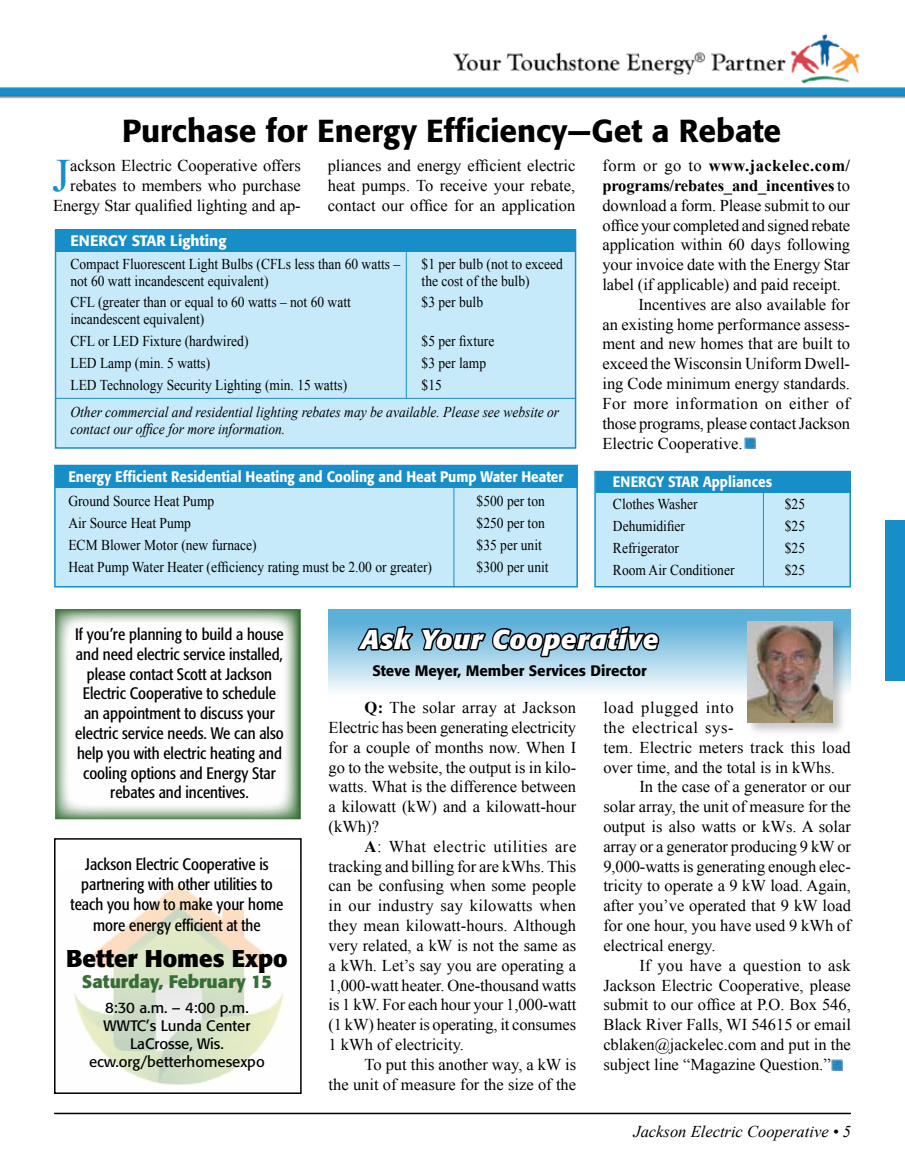
<style>
.page{position:relative;width:905px;height:1175px;background:#fff}
.page>*{position:absolute;margin:0;border:0;box-sizing:border-box;transform-origin:0 0}
.t1{font:46.35px "Times New Roman";color:#188ec8}
.t2{font:500 31.5px "Formata";color:#000}
.t3{font:italic 700 27px "Formata";letter-spacing:.025em;color:#fff}
.t4{font:700 24px "Formata";color:#000}
.t5{font:700 18px "Formata";color:#376e37}
.t6{font:16.5px/19.8px "Times New Roman";color:#000;text-align:justify}
.t7{font:condensed 16.5px/19.8px "Formata";color:#000;text-align:center}
.t8{font:16.5px "Times New Roman";letter-spacing:-.02em;color:#000}
.t9{font:700 16.5px "Times New Roman";letter-spacing:-.01em;color:#000}
.t10{font:italic 16.5px "Times New Roman";color:#000}
.t11{font:16.5px "Times New Roman";letter-spacing:.025em;color:#000}
.t12{font:700 16.5px "Times New Roman";letter-spacing:.03em;color:#000}
.t13{font:16.5px "Times New Roman";letter-spacing:.02em;color:#000}
.t14{font:16.5px "Times New Roman";letter-spacing:.035em;color:#000}
.t15{font:16.5px "Times New Roman";letter-spacing:.04em;color:#000}
.t16{font:15px/21.9px "Times New Roman";color:#000;scale:.9 1}
.t17{font:italic 15px/16.5px "Times New Roman";color:#000;scale:.9 1}
.t18{font:500 15px "Formata";color:#fff;scale:.9 1}
.t19{font:15px/18px "Formata";color:#000;text-align:center}
.t20{font:500 15px "Formata";color:#000}
.t21{font:500 15px "Formata";color:#fff}
.s1{font-weight:400}
.s2{font-weight:700}
</style>
<div class="page">
<svg style="left:55px;top:610px;width:244px;height:209px"></svg>
<img style="left:74px;top:886px;width:209px;height:200px">
<div style="left:594px;top:471px;width:256px;height:116px;background:#c7eafb;border:2px solid #188ec8"></div>
<img style="left:0;top:34px;width:904px;height:65px">
<hr style="left:54px;top:1112px;width:796px;height:2px;background:#000">
<div style="left:885px;top:520px;width:19px;height:160px;background:#188ec8"></div>
<svg style="left:328px;top:609px;width:522px;height:82px;background:#b0d8eb"></svg>
<svg style="left:356px;top:361px;width:304px;height:307px"></svg>
<div style="left:745px;top:620px;width:102px;height:116px;background:#000;opacity:.23"></div>
<img style="left:747px;top:622px;width:85px;height:100px">
<div style="left:55px;top:229px;width:521px;height:220px;background:#c7eafb;border:2px solid #188ec8"></div>
<div style="left:55px;top:229px;width:520px;height:23px;background:#188ec8"></div>
<div style="left:54px;top:465px;width:524px;height:122px;background:#c7eafb;border:2px solid #188ec8"></div>
<div style="left:55px;top:465px;width:522px;height:23px;background:#188ec8"></div>
<div style="left:596px;top:471px;width:254px;height:22px;background:#188ec8"></div>
<hr style="left:56px;top:398px;width:520px;height:1px;background:#188ec8">
<hr style="left:406px;top:252px;width:1px;height:146px;background:#188ec8">
<hr style="left:763px;top:493px;width:1px;height:93px;background:#188ec8">
<hr style="left:453px;top:486px;width:1px;height:101px;background:#188ec8">
<div style="left:54px;top:838px;width:248px;height:256px;border:2px solid #000"></div>
<svg style="left:744px;top:438px;width:11px;height:11px"></svg>
<svg style="left:832px;top:1059px;width:10px;height:11px"></svg>
<h2 class="t2" style="left:122px;top:112px;width:660px">Purchase for Energy Efficiency—Get a Rebate</h2>
<p class="t6" style="left:328px;top:155px;width:249px">pliances and energy efficient electric heat pumps. To receive your rebate, contact our office for an application</p>
<p class="t12" style="left:602px;top:154px;width:249px"><span class="s1">form or go to</span> www.jackelec.com/</p>
<p class="t6" style="left:53px;top:155px;width:249px;text-align:right">ackson Electric Cooperative offers rebates to members who purchase<br>Energy Star qualified lighting and ap-</p>
<h1 class="t1" style="left:52px;top:144px;width:20px">J</h1>
<p class="t9" style="left:602px;top:174px;width:249px">programs/rebates_and_incentives <span class="s1">to</span></p>
<p class="t6" style="left:602px;top:195px;width:249px">download a form. Please submit to our</p>
<p class="t8" style="left:602px;top:214px;width:249px">office your completed and signed rebate</p>
<p class="t6" style="left:602px;top:235px;width:249px">application within 60 days following</p>
<p class="t6" style="left:602px;top:254px;width:249px">your invoice date with the Energy Star</p>
<p class="t6" style="left:602px;top:274px;width:240px">label (if applicable) and paid receipt.</p>
<p class="t6" style="left:638px;top:294px;width:213px">Incentives are also available for</p>
<p class="t6" style="left:602px;top:314px;width:249px">an existing home performance assess-</p>
<p class="t6" style="left:602px;top:334px;width:249px">ment and new homes that are built to</p>
<p class="t6" style="left:602px;top:353px;width:249px">exceed the Wisconsin Uniform Dwell-</p>
<p class="t6" style="left:602px;top:373px;width:249px">ing Code minimum energy standards.</p>
<p class="t11" style="left:602px;top:392px;width:249px">For more information on either of</p>
<p class="t6" style="left:602px;top:413px;width:249px">those programs, please contact Jackson</p>
<p class="t6" style="left:602px;top:433px;width:142px">Electric Cooperative.</p>
<p class="t21" style="left:70px;top:231px;width:157px">ENERGY STAR Lighting</p>
<p class="t16" style="left:70px;top:253px;width:368px">Compact Fluorescent Light Bulbs (CFLs less than 60 watts –</p>
<p class="t16" style="left:421px;top:253px;width:159px">$1 per bulb (not to exceed</p>
<p class="t16" style="left:70px;top:269px;width:221px">not 60 watt incandescent equivalent)</p>
<p class="t16" style="left:421px;top:269px;width:121px">the cost of the bulb)</p>
<p class="t16" style="left:70px;top:291px;width:313px">CFL (greater than or equal to 60 watts – not 60 watt</p>
<p class="t16" style="left:421px;top:291px;width:70px">$3 per bulb</p>
<p class="t16" style="left:70px;top:308px;width:199px">incandescent equivalent)<br>CFL or LED Fixture (hardwired)</p>
<p class="t16" style="left:421px;top:330px;width:82px">$5 per fixture</p>
<p class="t16" style="left:70px;top:351px;width:157px">LED Lamp (min. 5 watts)</p>
<p class="t16" style="left:421px;top:351px;width:73px">$3 per lamp</p>
<p class="t16" style="left:70px;top:373px;width:309px">LED Technology Security Lighting (min. 15 watts)</p>
<p class="t16" style="left:421px;top:373px;width:24px">$15</p>
<p class="t17" style="left:70px;top:403px;width:544px">Other commercial and residential lighting rebates may be available. Please see website or contact our office for more information.</p>
<p class="t18" style="left:68px;top:467px;width:551px">Energy Efficient Residential Heating and Cooling and Heat Pump Water Heater</p>
<p class="t16" style="left:68px;top:490px;width:164px">Ground Source Heat Pump</p>
<p class="t16" style="left:476px;top:490px;width:77px">$500 per ton</p>
<p class="t16" style="left:68px;top:512px;width:138px">Air Source Heat Pump</p>
<p class="t16" style="left:476px;top:512px;width:77px">$250 per ton</p>
<p class="t16" style="left:68px;top:534px;width:211px">ECM Blower Motor (new furnace)</p>
<p class="t16" style="left:476px;top:534px;width:74px">$35 per unit</p>
<p class="t16" style="left:68px;top:556px;width:405px">Heat Pump Water Heater (efficiency rating must be 2.00 or greater)</p>
<p class="t16" style="left:476px;top:556px;width:81px">$300 per unit</p>
<p class="t18" style="left:613px;top:472px;width:178px">ENERGY STAR Appliances</p>
<p class="t16" style="left:613px;top:493px;width:95px">Clothes Washer</p>
<p class="t16" style="left:784px;top:493px;width:24px">$25</p>
<p class="t16" style="left:613px;top:514px;width:81px">Dehumidifier</p>
<p class="t16" style="left:784px;top:514px;width:24px">$25</p>
<p class="t16" style="left:613px;top:536px;width:75px">Refrigerator</p>
<p class="t16" style="left:784px;top:536px;width:24px">$25</p>
<p class="t16" style="left:613px;top:558px;width:137px">Room Air Conditioner</p>
<p class="t16" style="left:784px;top:558px;width:24px">$25</p>
<p class="t7" style="left:75px;top:624px;width:210px">If you’re planning to build a house and need electric service installed, please contact Scott at Jackson<br>Electric Cooperative to schedule an appointment to discuss your electric service needs. We can also help you with electric heating and cooling options and Energy Star rebates and incentives.</p>
<p class="t7" style="left:71px;top:854px;width:214px">Jackson Electric Cooperative is partnering with other utilities to teach you how to make your home</p>
<p class="t7" style="left:93px;top:915px;width:169px">more energy efficient at the</p>
<h3 class="t4" style="left:66px;top:943px;width:223px">Better Homes Expo</h3>
<p class="t5" style="left:82px;top:970px;width:191px">Saturday, February 15</p>
<p class="t19" style="left:89px;top:998px;width:177px">8:30 a.m. – 4:00 p.m.<br>WWTC’s Lunda Center<br>LaCrosse, Wis. ecw.org/betterhomesexpo</p>
<h3 class="t3" style="left:361px;top:622px;width:299px">Ask Your Cooperative</h3>
<p class="t20" style="left:372px;top:661px;width:276px">Steve Meyer, Member Services Director</p>
<p class="t6" style="left:328px;top:697px;width:249px;text-indent:36px"><span class="s2">Q:</span> The solar array at Jackson Electric has been generating electricity for a couple of months now. When I go to the website, the output is in kilo&shy;watts. What is the difference between a kilowatt (kW) and a kilowatt-hour (kWh)?</p>
<p class="t6" style="left:328px;top:836px;width:249px;text-indent:36px"><span class="s2">A</span>: What electric utilities are tracking and billing for are kWhs. This can be confusing when some people in our industry say kilowatts when they mean kilowatt-hours. Although very related, a kW is not the same as a kWh. Let’s say you are operating a 1,000-watt heater. One-thousand watts is 1 kW. For each hour your 1,000-watt (1 kW) heater is operating, it consumes 1 kWh of electricity.</p>
<p class="t6" style="left:328px;top:1054px;width:249px;text-align:right">To put this another way, a kW is<br>the unit of measure for the size of the</p>
<p class="t15" style="left:603px;top:696px;width:132px">load plugged into</p>
<p class="t14" style="left:603px;top:716px;width:132px">the electrical sys-</p>
<p class="t6" style="left:603px;top:737px;width:249px">tem. Electric meters track this load</p>
<p class="t6" style="left:603px;top:757px;width:233px">over time, and the total is in kWhs.</p>
<p class="t6" style="left:639px;top:776px;width:213px">In the case of a generator or our</p>
<p class="t6" style="left:603px;top:796px;width:249px">solar array, the unit of measure for the</p>
<p class="t6" style="left:603px;top:816px;width:249px">output is also watts or kWs. A solar</p>
<p class="t6" style="left:603px;top:836px;width:249px">array or a generator producing 9 kW or</p>
<p class="t6" style="left:603px;top:856px;width:249px">9,000-watts is generating enough elec-</p>
<p class="t6" style="left:603px;top:875px;width:249px">tricity to operate a 9 kW load. Again,</p>
<p class="t6" style="left:603px;top:895px;width:249px">after you’ve operated that 9 kW load</p>
<p class="t6" style="left:603px;top:915px;width:249px">for one hour, you have used 9 kWh of</p>
<p class="t6" style="left:603px;top:935px;width:114px">electrical energy.</p>
<p class="t13" style="left:639px;top:954px;width:213px">If you have a question to ask</p>
<p class="t6" style="left:603px;top:974px;width:249px">Jackson Electric Cooperative, please</p>
<p class="t6" style="left:603px;top:994px;width:249px">submit to our office at P.O. Box 546,</p>
<p class="t6" style="left:603px;top:1014px;width:249px">Black River Falls, WI 54615 or email</p>
<p class="t6" style="left:603px;top:1034px;width:249px">cblaken@jackelec.com and put in the</p>
<p class="t6" style="left:603px;top:1054px;width:229px">subject line “Magazine Question.”</p>
<p class="t10" style="left:633px;top:1120px;width:219px">Jackson Electric Cooperative • 5</p>
</div>
